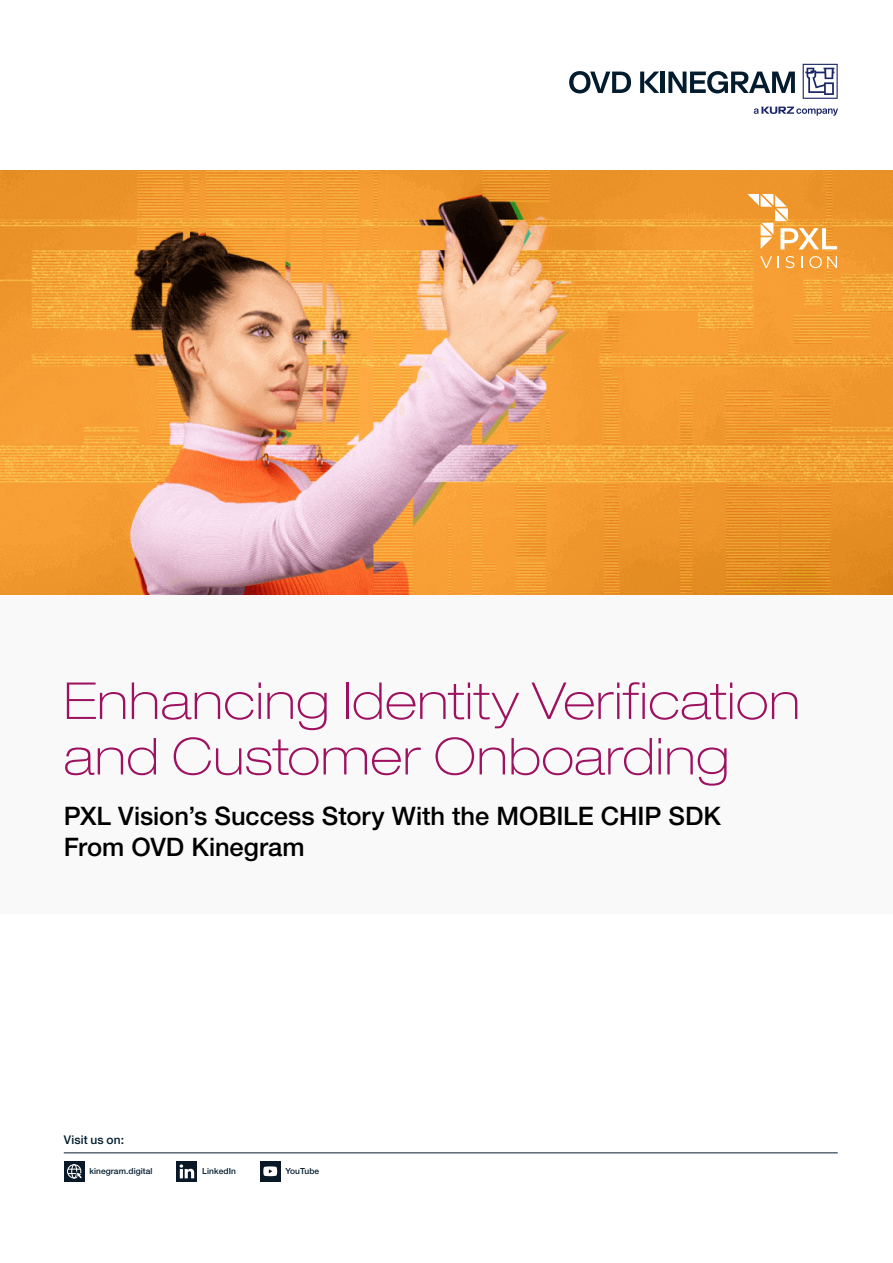
<style>
.page{position:relative;width:893px;height:1263px;background:#fff}
.page>*{position:absolute;margin:0;border:0;box-sizing:border-box;transform-origin:0 0}
.t1{font:100 expanded 51px/55.5px "Helvetica Neue LT Std";letter-spacing:.015em;color:#9d1160}
.t2{font:500 25.5px/30.6px "Helvetica Neue LT Std";color:#000}
.t3{font:500 12px "Helvetica Neue LT Std";letter-spacing:.01em;color:#021c2e}
.t4{font:500 8.4px "Helvetica Neue LT Std";letter-spacing:.01em;color:#021c2e}
</style>
<div class="page">
<svg style="left:803px;top:64px;width:35px;height:35px"></svg>
<svg style="left:754px;top:107px;width:84px;height:9px"></svg>
<svg style="left:668px;top:71px;width:127px;height:22px"></svg>
<hr style="left:661px;top:72px;width:4px;height:21px;background:#021c2e">
<svg style="left:640px;top:72px;width:19px;height:21px"></svg>
<svg style="left:569px;top:71px;width:62px;height:22px"></svg>
<img style="left:0;top:170px;width:893px;height:425px">
<svg style="left:760px;top:256px;width:18px;height:12px"></svg>
<svg style="left:786px;top:256px;width:8px;height:12px"></svg>
<svg style="left:802px;top:256px;width:1px;height:12px"></svg>
<svg style="left:809px;top:256px;width:28px;height:12px"></svg>
<svg style="left:747px;top:194px;width:90px;height:55px"></svg>
<div style="left:0;top:595px;width:893px;height:319px;background:#f9f9f9"></div>
<div style="left:64px;top:1161px;width:21px;height:21px;background:#091827"></div>
<div style="left:67px;top:1164px;width:14px;height:14px;border:1px solid #fff;border-radius:50%"></div>
<div style="left:71px;top:1164px;width:6px;height:14px;border:1px solid #fff;border-radius:50%"></div>
<svg style="left:68px;top:1168px;width:14px;height:11px"></svg>
<svg style="left:177px;top:1161px;width:20px;height:21px"></svg>
<svg style="left:180px;top:1164px;width:14px;height:14px"></svg>
<div style="left:260px;top:1161px;width:21px;height:21px;background:#091827"></div>
<svg style="left:263px;top:1166px;width:14px;height:10px"></svg>
<hr style="left:64px;top:1152px;width:774px;height:1px;background:#021c2e">
<h1 class="t1" style="left:64px;top:672px;width:738px">Enhancing Identity Verification and Customer Onboarding</h1>
<p class="t2" style="left:64px;top:801px;width:659px">PXL Vision’s Success Story With the MOBILE CHIP SDK<br>From OVD Kinegram</p>
<p class="t3" style="left:64px;top:1132px;width:62px">Visit us on:</p>
<p class="t4" style="left:89px;top:1166px;width:65px">kinegram.digital</p>
<p class="t4" style="left:202px;top:1166px;width:35px">LinkedIn</p>
<p class="t4" style="left:285px;top:1166px;width:35px">YouTube</p>
</div>
